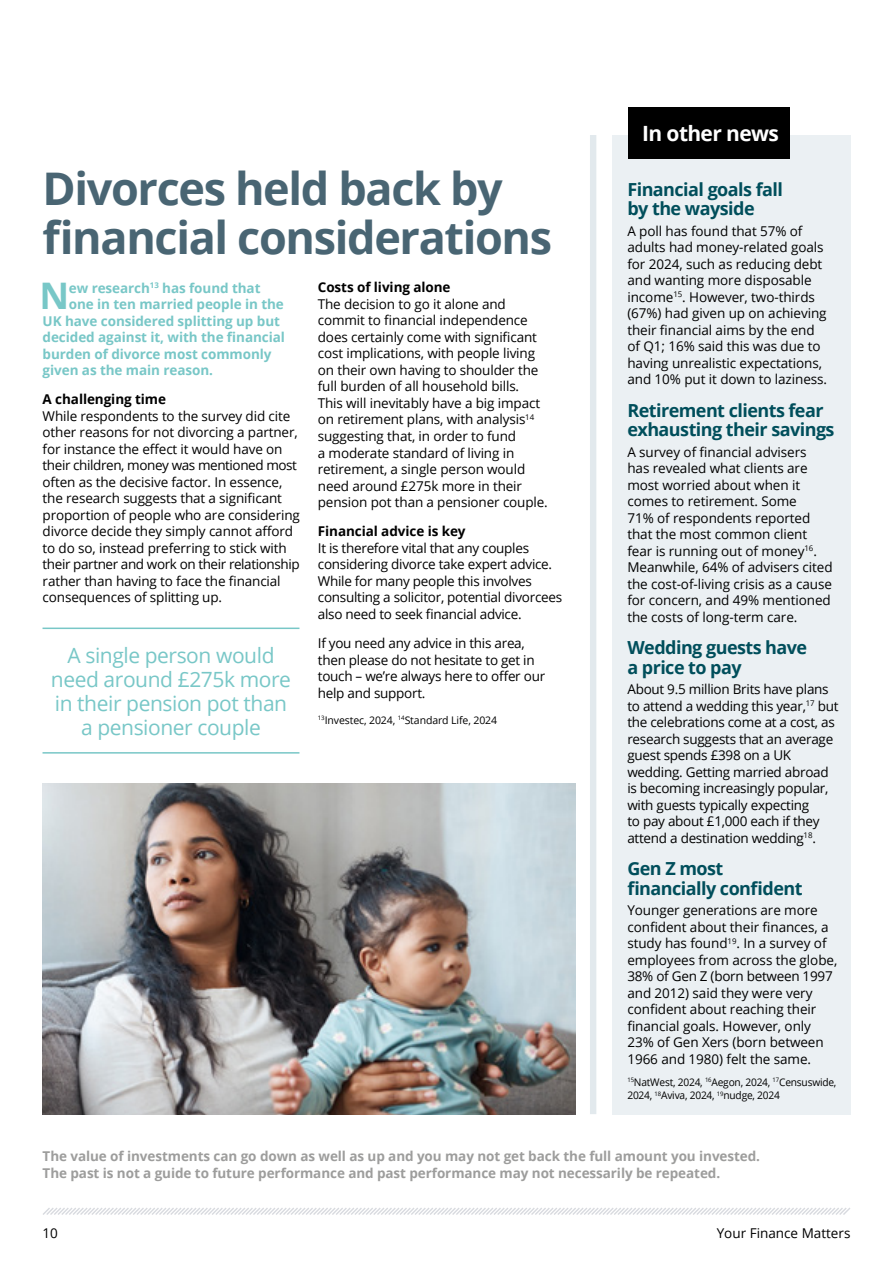
<style>
.page{position:relative;width:893px;height:1263px;background:#fff}
.page>*{position:absolute;margin:0;border:0;box-sizing:border-box;transform-origin:0 0}
.t1{font:700 45px/49.5px "Open Sans";letter-spacing:-.03em;color:#496573}
.t2{font:700 36.6px "Open Sans";color:#78c7c7}
.t3{font:21px/24px "Open Sans";letter-spacing:-.02em;color:#78c7c7;text-align:center}
.t4{font:700 21px "Open Sans";letter-spacing:-.03em;color:#fff}
.t5{font:700 18px/19.5px "Open Sans";letter-spacing:-.03em;color:#004e5b}
.t6{font:13.5px/16.5px "Open Sans";letter-spacing:-.01em;color:#000}
.t7{font:700 13.5px/16.5px "Open Sans";letter-spacing:-.005em;color:#9d9d9c}
.t8{font:700 13.5px "Open Sans";letter-spacing:-.005em;color:#78c7c7}
.t9{font:700 13.5px "Open Sans";letter-spacing:-.005em;color:#000}
.t10{font:10.5px/13.5px "Open Sans";letter-spacing:-.02em;color:#000}
</style>
<div class="page">
<svg style="left:43px;top:1208px;width:807px;height:7px"></svg>
<hr style="left:892px;top:0;width:1px;height:666px;background:#004e5b">
<img style="left:43px;top:784px;width:532px;height:330px">
<div style="left:612px;top:135px;width:238px;height:979px;background:#ebf0f3"></div>
<div style="left:628px;top:107px;width:162px;height:52px;background:#000"></div>
<div style="left:590px;top:135px;width:6px;height:979px;background:#e2e9ed"></div>
<hr style="left:43px;top:627px;width:256px;height:2px;background:#78c7c7">
<hr style="left:43px;top:752px;width:256px;height:2px;background:#78c7c7">
<h1 class="t1" style="left:43px;top:162px;width:511px">Divorces held back by financial considerations</h1>
<h2 class="t2" style="left:39px;top:270px;width:31px">N</h2>
<p class="t8" style="left:69px;top:278px;width:193px">ew research<sup>13</sup> has found that</p>
<p class="t8" style="left:69px;top:295px;width:216px">one in ten married people in the</p>
<p class="t8" style="left:43px;top:311px;width:239px">UK have considered splitting up but</p>
<p class="t8" style="left:43px;top:328px;width:244px">decided against it, with the financial</p>
<p class="t8" style="left:43px;top:344px;width:230px">burden of divorce most commonly</p>
<p class="t8" style="left:43px;top:361px;width:172px">given as the main reason.</p>
<p class="t9" style="left:43px;top:390px;width:125px">A challenging time</p>
<p class="t6" style="left:43px;top:407px;width:259px">While respondents to the survey did cite other reasons for not divorcing a partner, for instance the effect it would have on their children, money was mentioned most often as the decisive factor. In essence, the research suggests that a significant proportion of people who are considering divorce decide they simply cannot afford to do so, instead preferring to stick with their partner and work on their relationship rather than having to face the financial consequences of splitting up.</p>
<h3 class="t3" style="left:51px;top:643px;width:242px">A single person would need around £275k more in their pension pot than a pensioner couple</h3>
<p class="t9" style="left:318px;top:278px;width:134px">Costs of living alone</p>
<p class="t6" style="left:318px;top:295px;width:232px">The decision to go it alone and commit to financial independence does certainly come with significant cost implications, with people living on their own having to shoulder the full burden of all household bills.<br>This will inevitably have a big impact on retirement plans, with analysis<sup>14 </sup>suggesting that, in order to fund<br>a moderate standard of living in retirement, a single person would need around £275k more in their pension pot than a pensioner couple.</p>
<p class="t9" style="left:318px;top:522px;width:149px">Financial advice is key</p>
<p class="t6" style="left:318px;top:539px;width:246px">It is therefore vital that any couples considering divorce take expert advice.<br>While for many people this involves consulting a solicitor, potential divorcees also need to seek financial advice.</p>
<p class="t6" style="left:318px;top:634px;width:229px">If you need any advice in this area, then please do not hesitate to get in touch – we’re always here to offer our help and support.</p>
<p class="t10" style="left:318px;top:713px;width:181px"><sup>13</sup>Investec, 2024, <sup>14</sup>Standard Life, 2024</p>
<h3 class="t4" style="left:642px;top:119px;width:138px">In other news</h3>
<h3 class="t5" style="left:627px;top:179px;width:157px">Financial goals fall by the wayside</h3>
<p class="t6" style="left:627px;top:222px;width:201px">A poll has found that 57% of adults had money-related goals for 2024, such as reducing debt and wanting more disposable income<sup>15</sup>. However, two-thirds (67%) had given up on achieving their financial aims by the end of Q1; 16% said this was due to having unrealistic expectations, and 10% put it down to laziness.</p>
<h3 class="t5" style="left:627px;top:400px;width:209px">Retirement clients fear exhausting their savings</h3>
<p class="t6" style="left:627px;top:443px;width:207px">A survey of financial advisers<br>has revealed what clients are most worried about when it comes to retirement. Some<br>71% of respondents reported that the most common client fear is running out of money<sup>16</sup>.<br>Meanwhile, 64% of advisers cited the cost-of-living crisis as a cause for concern, and 49% mentioned the costs of long-term care.</p>
<h3 class="t5" style="left:627px;top:637px;width:181px">Wedding guests have a price to pay</h3>
<p class="t6" style="left:627px;top:681px;width:213px">About 9.5 million Brits have plans to attend a wedding this year,<sup>17</sup> but the celebrations come at a cost, as research suggests that an average guest spends £398 on a UK wedding. Getting married abroad is becoming increasingly popular, with guests typically expecting<br>to pay about £1,000 each if they attend a destination wedding<sup>18</sup>.</p>
<h3 class="t5" style="left:627px;top:858px;width:177px">Gen Z most financially confident</h3>
<p class="t6" style="left:627px;top:902px;width:211px">Younger generations are more confident about their finances, a study has found<sup>19</sup>. In a survey of employees from across the globe,<br>38% of Gen Z (born between 1997 and 2012) said they were very confident about reaching their financial goals. However, only<br>23% of Gen Xers (born between<br>1966 and 1980) felt the same.</p>
<p class="t10" style="left:627px;top:1075px;width:211px"><sup>15</sup>NatWest, 2024, <sup>16</sup>Aegon, 2024, <sup>17</sup>Censuswide,<br>2024, <sup>18</sup>Aviva, 2024, <sup>19</sup>nudge, 2024</p>
<p class="t7" style="left:43px;top:1148px;width:719px">The value of investments can go down as well as up and you may not get back the full amount you invested.<br>The past is not a guide to future performance and past performance may not necessarily be repeated.</p>
<p class="t6" style="left:43px;top:1224px;width:17px">10</p>
<p class="t6" style="left:717px;top:1224px;width:135px">Your Finance Matters</p>
</div>
